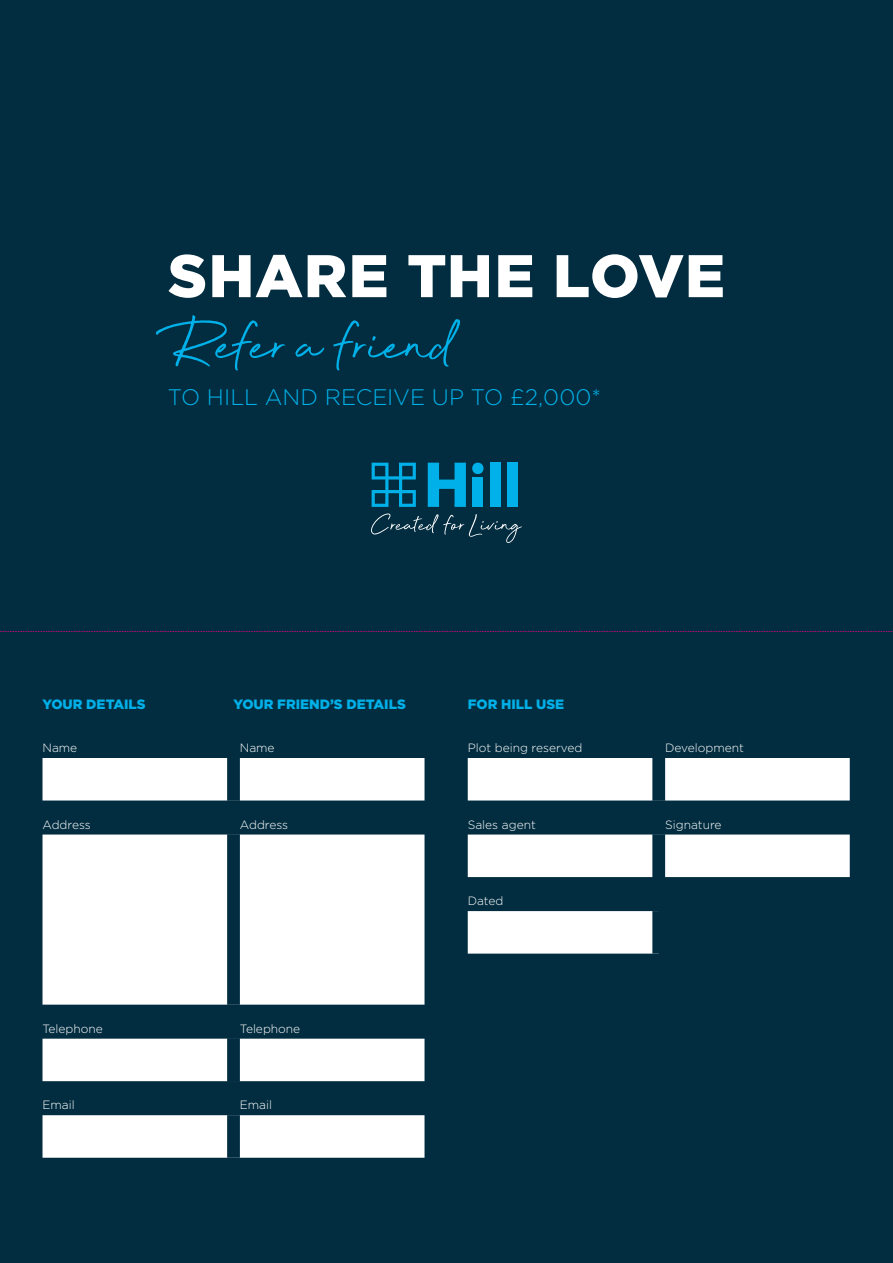
<style>
.page{position:relative;width:893px;height:1263px;background:#022d40}
.page>*{position:absolute;margin:0;border:0;box-sizing:border-box;transform-origin:0 0}
.t1{font:73.5px "Beyond Infinity";color:#00b0e8}
.t2{font:900 60px "Gotham";letter-spacing:.015em;color:#fff}
.t3{font:300 22.5px "Gotham";color:#00b0e8}
.t4{font:900 13.5px "Gotham";color:#00b0e8}
.t5{font:300 12px "Gotham";color:#fff}
</style>
<div class="page">
<svg style="left:43px;top:758px;width:381px;height:400px;fill:#fff"></svg>
<div style="left:227px;top:758px;width:13px;height:42px;background:#022d40"></div>
<div style="left:227px;top:800px;width:13px;height:34px;background:#022d40"></div>
<div style="left:227px;top:834px;width:13px;height:171px;background:#022d40"></div>
<div style="left:227px;top:1005px;width:13px;height:34px;background:#022d40"></div>
<div style="left:227px;top:1039px;width:13px;height:42px;background:#022d40"></div>
<div style="left:227px;top:1081px;width:13px;height:34px;background:#022d40"></div>
<div style="left:227px;top:1115px;width:13px;height:43px;background:#022d40"></div>
<svg style="left:468px;top:758px;width:382px;height:195px;fill:#fff"></svg>
<div style="left:652px;top:758px;width:13px;height:42px;background:#022d40"></div>
<div style="left:652px;top:800px;width:13px;height:34px;background:#022d40"></div>
<div style="left:652px;top:834px;width:13px;height:43px;background:#022d40"></div>
<div style="left:652px;top:877px;width:13px;height:34px;background:#022d40"></div>
<div style="left:652px;top:911px;width:13px;height:42px;background:#022d40"></div>
<svg style="left:428px;top:463px;width:38px;height:44px"></svg>
<div style="left:472px;top:463px;width:11px;height:11px;background:#00b0e8;border-radius:50%"></div>
<div style="left:472px;top:477px;width:11px;height:30px;background:#00b0e8"></div>
<div style="left:490px;top:463px;width:10px;height:44px;background:#00b0e8"></div>
<div style="left:507px;top:463px;width:11px;height:44px;background:#00b0e8"></div>
<svg style="left:372px;top:463px;width:44px;height:44px"></svg>
<svg style="left:371px;top:513px;width:151px;height:30px"></svg>
<svg style="left:0;top:631px;width:893px;height:1px"></svg>
<p class="t2" style="left:168px;top:235px;width:559px">SHARE THE LOVE</p>
<p class="t1" style="left:168px;top:300px;width:288px">Refer a friend</p>
<p class="t3" style="left:168px;top:383px;width:435px">TO HILL AND RECEIVE UP TO £2,000*</p>
<p class="t4" style="left:43px;top:695px;width:105px">YOUR DETAILS</p>
<p class="t4" style="left:234px;top:695px;width:174px">YOUR FRIEND’S DETAILS</p>
<p class="t5" style="left:43px;top:740px;width:36px">Name</p>
<p class="t5" style="left:240px;top:740px;width:36px">Name</p>
<p class="t5" style="left:43px;top:817px;width:50px">Address</p>
<p class="t5" style="left:240px;top:817px;width:50px">Address</p>
<p class="t5" style="left:43px;top:1021px;width:62px">Telephone</p>
<p class="t5" style="left:240px;top:1021px;width:62px">Telephone</p>
<p class="t5" style="left:43px;top:1097px;width:34px">Email</p>
<p class="t5" style="left:240px;top:1097px;width:34px">Email</p>
<p class="t4" style="left:468px;top:695px;width:98px">FOR HILL USE</p>
<p class="t5" style="left:468px;top:740px;width:116px">Plot being reserved</p>
<p class="t5" style="left:665px;top:740px;width:80px">Development</p>
<p class="t5" style="left:468px;top:817px;width:70px">Sales agent</p>
<p class="t5" style="left:665px;top:817px;width:58px">Signature</p>
<p class="t5" style="left:468px;top:893px;width:37px">Dated</p>
</div>
